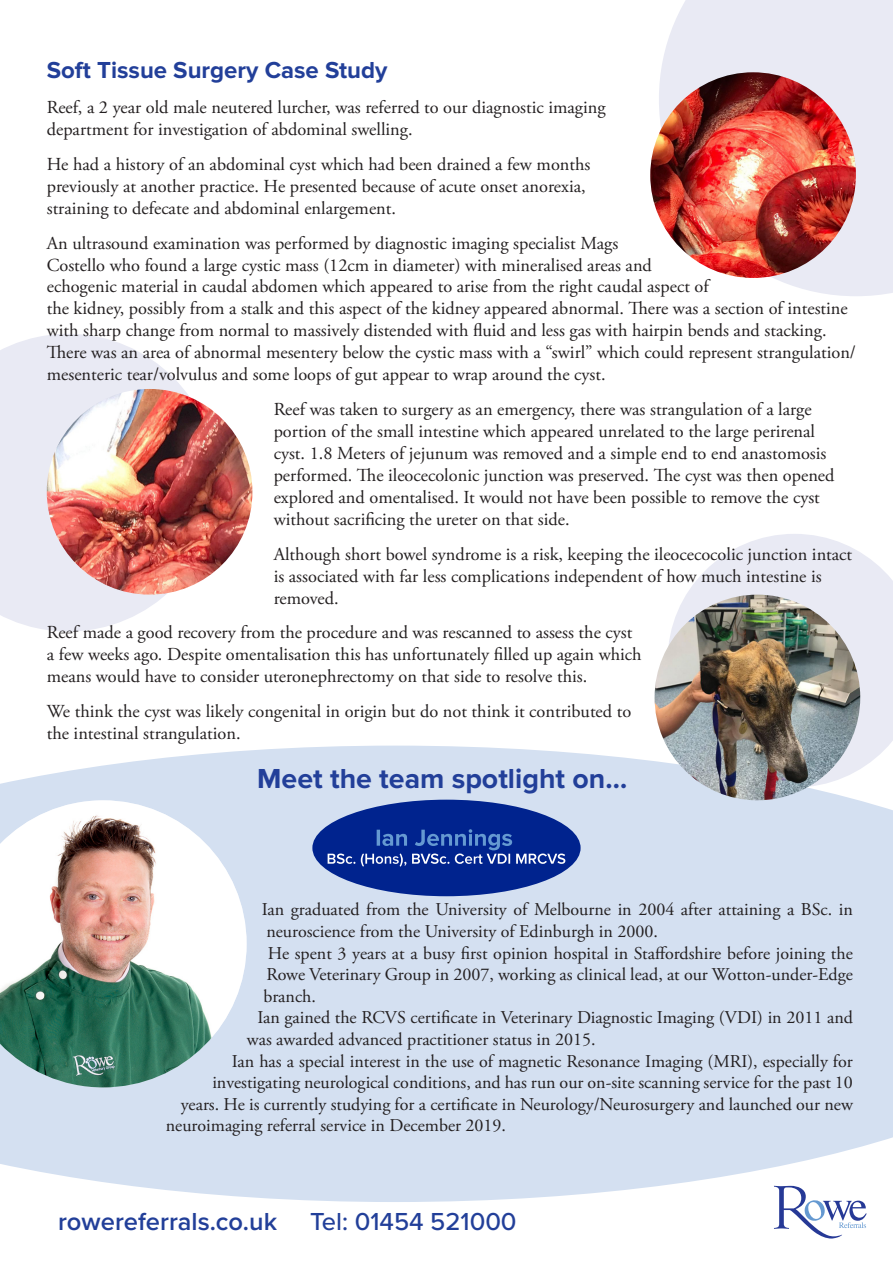
<style>
.page{position:relative;width:893px;height:1263px;background:#fff}
.page>*{position:absolute;margin:0;border:0;box-sizing:border-box;transform-origin:0 0}
.t1{font:700 28.5px "Proxima Nova";color:#223f99}
.t2{font:600 25.5px "Proxima Nova";color:#223f99}
.t3{font:500 25.5px "Proxima Nova";color:#223f99}
.t4{font:700 24px "Proxima Nova";color:#223f99}
.t5{font:18.3px/21.9px "Adobe Garamond Pro";color:#231f20}
.t6{font:18px/21.6px "Adobe Garamond Pro";color:#231f20}
</style>
<div class="page">
<div style="left:0;top:746px;width:893px;height:456px;background:#d4e0f1"></div>
<svg style="left:668px;top:534px;width:225px;height:253px;fill:#e9eaf4"></svg>
<svg style="left:0;top:334px;width:217px;height:297px;fill:#e9eaf4"></svg>
<svg style="left:659px;top:0;width:234px;height:296px;background:#ececf5"></svg>
<div style="left:312px;top:800px;width:269px;height:96px;background:#00238e;border-radius:50%"></div>
<svg style="left:328px;top:829px;width:237px;height:38px"></svg>
<svg style="left:774px;top:1186px;width:93px;height:52px"></svg>
<img style="left:0;top:800px;width:247px;height:287px">
<img style="left:650px;top:72px;width:206px;height:206px;border-radius:103px">
<img style="left:47px;top:389px;width:205px;height:206px;border-radius:103px">
<img style="left:655px;top:595px;width:205px;height:205px;border-radius:103px">
<p class="t4" style="left:47px;top:57px;width:342px">Soft Tissue Surgery Case Study</p>
<p class="t5" style="left:47px;top:97px;width:560px">Reef, a 2 year old male neutered lurcher, was referred to our diagnostic imaging department for investigation of abdominal swelling.</p>
<p class="t5" style="left:47px;top:154px;width:545px">He had a history of an abdominal cyst which had been drained a few months previously at another practice. He presented because of acute onset anorexia, straining to defecate and abdominal enlargement.</p>
<p class="t5" style="left:47px;top:232px;width:811px">An ultrasound examination was performed by diagnostic imaging specialist Mags<br>Costello who found a large cystic mass (12cm in diameter) with mineralised areas and<br>echogenic material in caudal abdomen which appeared to arise from the right caudal aspect of<br>the kidney, possibly from a stalk and this aspect of the kidney appeared abnormal. There was a section of intestine with sharp change from normal to massively distended with fluid and less gas with hairpin bends and stacking.<br>There was an area of abnormal mesentery below the cystic mass with a “swirl” which could represent strangulation/ mesenteric tear/volvulus and some loops of gut appear to wrap around the cyst.</p>
<p class="t5" style="left:274px;top:399px;width:562px">Reef was taken to surgery as an emergency, there was strangulation of a large portion of the small intestine which appeared unrelated to the large perirenal cyst. 1.8 Meters of jejunum was removed and a simple end to end anastomosis performed. The ileocecolonic junction was preserved. The cyst was then opened explored and omentalised. It would not have been possible to remove the cyst without sacrificing the ureter on that side.</p>
<p class="t5" style="left:274px;top:543px;width:580px">Although short bowel syndrome is a risk, keeping the ileocecocolic junction intact is associated with far less complications independent of how much intestine is removed.</p>
<p class="t5" style="left:47px;top:622px;width:596px">Reef made a good recovery from the procedure and was rescanned to assess the cyst a few weeks ago. Despite omentalisation this has unfortunately filled up again which means would have to consider uteronephrectomy on that side to resolve this.</p>
<p class="t5" style="left:47px;top:701px;width:586px">We think the cyst was likely congenital in origin but do not think it contributed to the intestinal strangulation.</p>
<p class="t1" style="left:257px;top:762px;width:371px">Meet the team spotlight on…</p>
<p class="t6" style="left:262px;top:899px;width:593px">Ian graduated from the University of Melbourne in 2004 after attaining a BSc. in neuroscience from the University of Edinburgh in 2000.</p>
<p class="t6" style="left:263px;top:943px;width:591px;text-align:justify">He spent 3 years at a busy first opinion hospital in Staffordshire before joining the Rowe Veterinary Group in 2007, working as clinical lead, at our Wotton-under-Edge branch.</p>
<p class="t6" style="left:247px;top:1007px;width:608px;text-indent:10px">Ian gained the RCVS certificate in Veterinary Diagnostic Imaging (VDI) in 2011 and was awarded advanced practitioner status in 2015.</p>
<p class="t6" style="left:232px;top:1051px;width:622px">Ian has a special interest in the use of magnetic Resonance Imaging (MRI), especially for</p>
<p class="t6" style="left:212px;top:1072px;width:642px">investigating neurological conditions, and has run our on-site scanning service for the past 10</p>
<p class="t6" style="left:181px;top:1094px;width:674px">years. He is currently studying for a certificate in Neurology/Neurosurgery and launched our new</p>
<p class="t6" style="left:166px;top:1115px;width:342px">neuroimaging referral service in December 2019.</p>
<p class="t2" style="left:58px;top:1203px;width:220px">rowereferrals.co.uk</p>
<p class="t3" style="left:310px;top:1203px;width:208px">Tel: 01454 521000</p>
</div>
